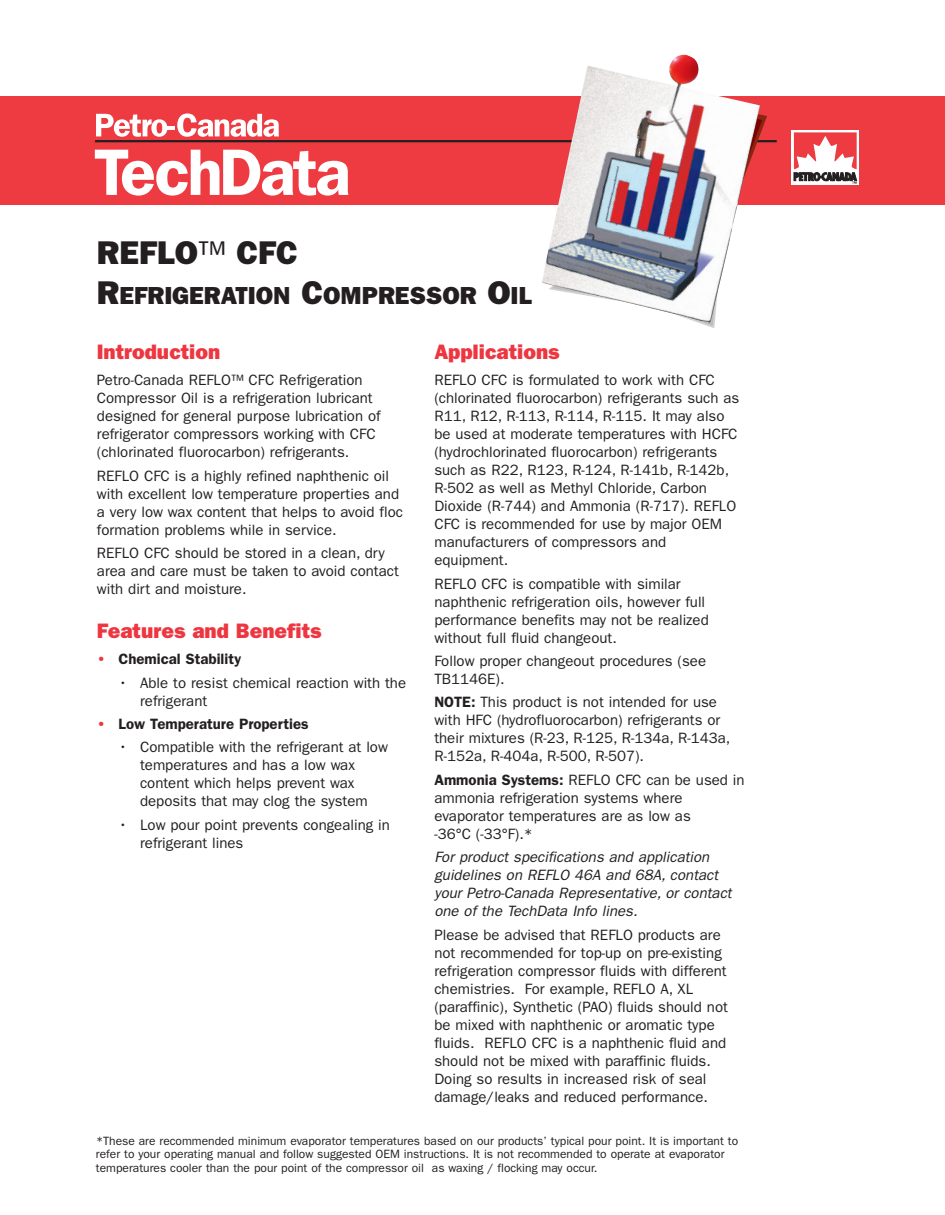
<style>
.page{position:relative;width:945px;height:1215px;background:#fff}
.page>*{position:absolute;margin:0;border:0;box-sizing:border-box;transform-origin:0 0}
.t1{font:800 33px "Franklin Gothic";color:#231f20}
.t2{font:800 24.75px "Franklin Gothic";color:#231f20}
.t3{font:800 21px "Franklin Gothic";color:#ee3640}
.t4{font:15px/18px "Franklin Gothic";color:#231f20}
.t5{font:italic 15px/18px "Franklin Gothic";color:#231f20}
.t6{font:600 15px "Franklin Gothic";color:#231f20}
.t7{font:12px/13.5px "Franklin Gothic";color:#231f20}
.s1{font-weight:400}
.s2{font-size:33px}
.s3{font-weight:600}
.s4{color:#ee3640}
</style>
<div class="page">
<div style="left:0;top:96px;width:945px;height:109px;background:#ee3a41"></div>
<hr style="left:95px;top:140px;width:682px;height:2px;background:#231f20">
<svg style="left:96px;top:113px;width:183px;height:24px"></svg>
<svg style="left:95px;top:150px;width:253px;height:46px"></svg>
<svg style="left:792px;top:130px;width:67px;height:55px"></svg>
<svg style="left:794px;top:132px;width:63px;height:52px"></svg>
<img style="left:542px;top:54px;width:218px;height:269px">
<h1 class="t1" style="left:97px;top:241px;width:202px">REFLO<span class="s1">™</span> CFC</h1>
<h2 class="t2" style="left:97px;top:287px;width:436px"><span class="s2">R</span>EFRIGERATION <span class="s2">C</span>OMPRESSOR <span class="s2">O</span>IL</h2>
<h3 class="t3" style="left:434px;top:344px;width:127px">Applications</h3>
<p class="t4" style="left:434px;top:372px;width:306px">REFLO CFC is formulated to work with CFC (chlorinated fluorocarbon) refrigerants such as R11, R12, R-113, R-114, R-115. It may also be used at moderate temperatures with HCFC (hydrochlorinated fluorocarbon) refrigerants such as R22, R123, R-124, R-141b, R-142b, R-502 as well as Methyl Chloride, Carbon Dioxide (R-744) and Ammonia (R-717). REFLO CFC is recommended for use by major OEM manufacturers of compressors and equipment.</p>
<p class="t4" style="left:434px;top:576px;width:276px">REFLO CFC is compatible with similar naphthenic refrigeration oils, however full performance benefits may not be realized without full fluid changeout.</p>
<p class="t4" style="left:434px;top:653px;width:273px">Follow proper changeout procedures (see<br>TB1146E).</p>
<p class="t4" style="left:434px;top:694px;width:298px"><span class="s3">NOTE:</span> This product is not intended for use with HFC (hydrofluorocarbon) refrigerants or their mixtures (R-23, R-125, R-134a, R-143a, R-152a, R-404a, R-500, R-507).</p>
<p class="t4" style="left:434px;top:772px;width:312px"><span class="s3">Ammonia Systems:</span> REFLO CFC can be used in ammonia refrigeration systems where evaporator temperatures are as low as<br>-36°C (-33°F).*</p>
<p class="t5" style="left:434px;top:849px;width:299px">For product specifications and application guidelines on REFLO 46A and 68A, contact your Petro-Canada Representative, or contact one of the TechData Info lines.</p>
<p class="t4" style="left:434px;top:927px;width:295px">Please be advised that REFLO products are not recommended for top-up on pre-existing refrigeration compressor fluids with different chemistries. For example, REFLO A, XL (paraffinic), Synthetic (PAO) fluids should not be mixed with naphthenic or aromatic type fluids. REFLO CFC is a naphthenic fluid and should not be mixed with paraffinic fluids.<br>Doing so results in increased risk of seal damage/leaks and reduced performance.</p>
<p class="t7" style="left:96px;top:1135px;width:644px">*These are recommended minimum evaporator temperatures based on our products’ typical pour point. It is important to refer to your operating manual and follow suggested OEM instructions. It is not recommended to operate at evaporator temperatures cooler than the pour point of the compressor oil as waxing / flocking may occur.</p>
<h3 class="t3" style="left:97px;top:344px;width:125px">Introduction</h3>
<p class="t4" style="left:97px;top:372px;width:285px">Petro-Canada REFLO™ CFC Refrigeration Compressor Oil is a refrigeration lubricant designed for general purpose lubrication of refrigerator compressors working with CFC (chlorinated fluorocarbon) refrigerants.</p>
<p class="t4" style="left:97px;top:468px;width:308px">REFLO CFC is a highly refined naphthenic oil with excellent low temperature properties and a very low wax content that helps to avoid floc formation problems while in service.</p>
<p class="t4" style="left:97px;top:545px;width:303px">REFLO CFC should be stored in a clean, dry area and care must be taken to avoid contact with dirt and moisture.</p>
<h3 class="t3" style="left:97px;top:623px;width:226px">Features and Benefits</h3>
<p class="t6" style="left:97px;top:654px;width:146px"><span class="s4">•</span> Chemical Stability</p>
<p class="t4" style="left:140px;top:675px;width:268px;text-indent:-22px">• Able to resist chemical reaction with the refrigerant</p>
<p class="t6" style="left:97px;top:719px;width:213px"><span class="s4">•</span> Low Temperature Properties</p>
<p class="t4" style="left:140px;top:739px;width:249px;text-indent:-22px">• Compatible with the refrigerant at low temperatures and has a low wax content which helps prevent wax deposits that may clog the system</p>
<p class="t4" style="left:140px;top:817px;width:251px;text-indent:-22px">• Low pour point prevents congealing in refrigerant lines</p>
</div>
